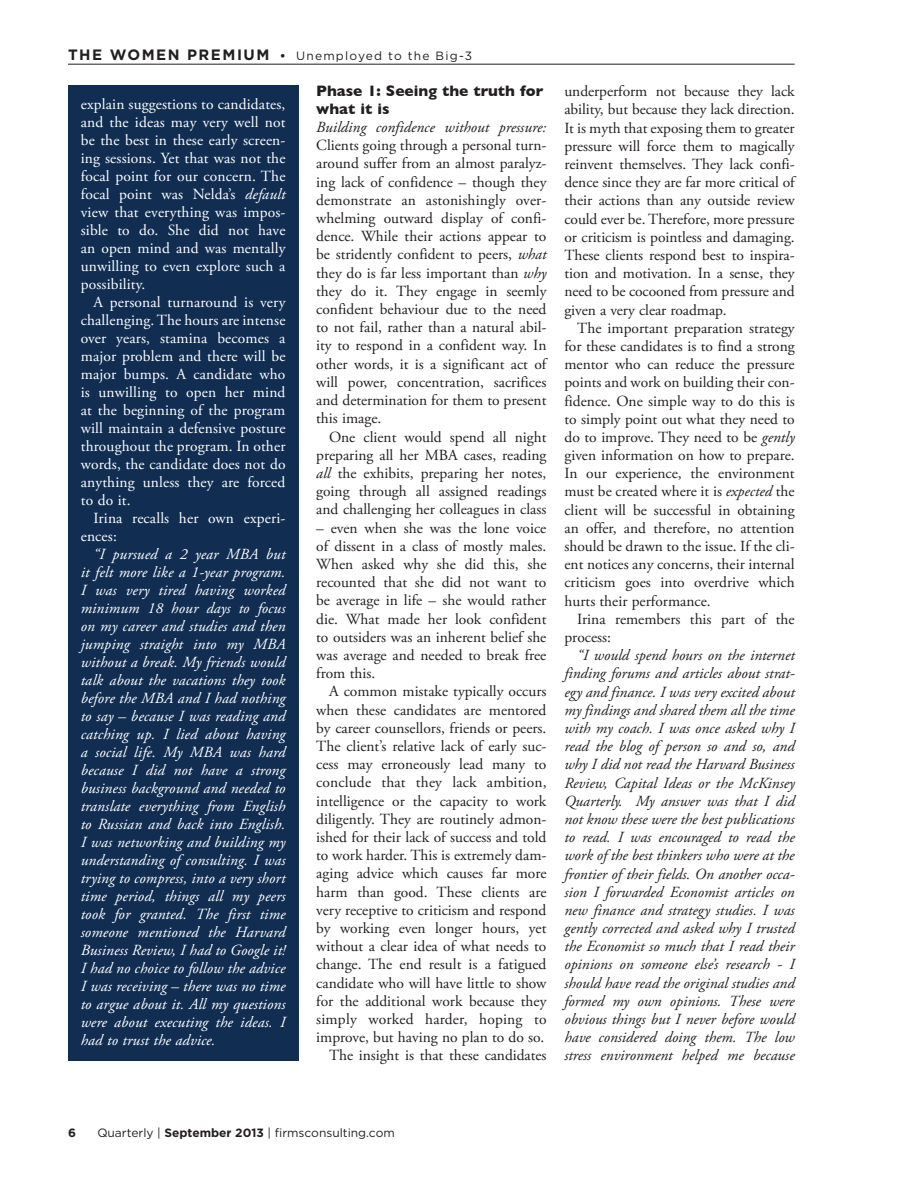
<style>
.page{position:relative;width:918px;height:1188px;background:#fff}
.page>*{position:absolute;margin:0;border:0;box-sizing:border-box;transform-origin:0 0}
.Body_indent{font:15.45px/18.1px "Adobe Garamond Pro";color:#231f20;text-align:justify}
.Body_indent-2{font:italic 15.45px/18px "Adobe Garamond Pro";letter-spacing:.01em;color:#fff;text-align:justify}
.Body_indent-3{font:italic 15.45px/18.1px "Adobe Garamond Pro";color:#231f20;text-align:justify}
.Body_indent-4{font:15.45px/18px "Adobe Garamond Pro";letter-spacing:.01em;color:#fff;text-align:justify}
.Subtitle{font:700 15.45px/18.1px "Gill Sans";color:#231f20}
.t1{font:12px "Gotham";color:#231f20}
.t2{font:12px "Gotham";letter-spacing:.1em;color:#231f20}
.t3{font:700 12px "Gotham";color:#231f20}
.s1{font-weight:700;font-size:15px}
.s2{font-weight:700}
.s3{font-style:italic}
</style>
<div class="page">
<hr style="left:68px;top:64px;width:727px;height:1px;background:#231f20">
<div style="left:68px;top:85px;width:230px;height:975px;background:#112e52"></div>
<p class="t2" style="left:68px;top:49px;width:406px"><span class="s1">THE WOMEN PREMIUM</span> <span class="s2">•</span> Unemployed to the Big-3</p>
<p class="Body_indent-4" style="left:81px;top:96px;width:206px">explain suggestions to candidates, and the ideas may very well not be the best in these early screen&shy;ing sessions. Yet that was not the focal point for our concern. The focal point was Nelda’s <span class="s3">default </span>view that everything was impos&shy;sible to do. She did not have an open mind and was mentally unwilling to even explore such a possibility.</p>
<p class="Body_indent-4" style="left:81px;top:294px;width:206px;text-indent:13px">A personal turnaround is very challenging. The hours are intense over years, stamina becomes a major problem and there will be major bumps. A candidate who is unwilling to open her mind at the beginning of the program will maintain a defensive posture throughout the program. In other words, the candidate does not do anything unless they are forced to do it.</p>
<p class="Body_indent-4" style="left:81px;top:510px;width:206px;text-indent:13px">Irina recalls her own experi&shy;ences:</p>
<p class="Body_indent-2" style="left:81px;top:546px;width:206px;text-indent:13px">“I pursued a 2 year MBA but it felt more like a 1-year program.<br>I was very tired having worked minimum 18 hour days to focus on my career and studies and then jumping straight into my MBA without a break. My friends would talk about the vacations they took before the MBA and I had nothing to say – because I was reading and catching up. I lied about having a social life. My MBA was hard because I did not have a strong business background and needed to translate everything from English to Russian and back into English.<br>I was networking and building my understanding of consulting. I was trying to compress, into a very short time period, things all my peers took for granted. The first time someone mentioned the Harvard Business Review, I had to Google it!<br>I had no choice to follow the advice I was receiving – there was no time to argue about it. All my questions were about executing the ideas. I had to trust the advice.</p>
<p class="Subtitle" style="left:316px;top:81px;width:229px">Phase 1: Seeing the truth for what it is</p>
<p class="Body_indent" style="left:316px;top:119px;width:232px"><span class="s3">Building confidence without pressure:<br></span>Clients going through a personal turn&shy;around suffer from an almost paralyz&shy;ing lack of confidence – though they demonstrate an astonishingly over&shy;whelming outward display of confi&shy;dence. While their actions appear to be stridently confident to peers, <span class="s3">what </span>they do is far less important than <span class="s3">why </span>they do it. They engage in seemly confident behaviour due to the need to not fail, rather than a natural abil&shy;ity to respond in a confident way. In other words, it is a significant act of will power, concentration, sacrifices and determination for them to present this image.</p>
<p class="Body_indent" style="left:316px;top:428px;width:232px;text-indent:13px">One client would spend all night preparing all her MBA cases, reading <span class="s3">all</span> the exhibits, preparing her notes, going through all assigned readings and challenging her colleagues in class</p>
<p class="Body_indent" style="left:316px;top:519px;width:232px">– even when she was the lone voice of dissent in a class of mostly males.<br>When asked why she did this, she recounted that she did not want to be average in life – she would rather die. What made her look confident to outsiders was an inherent belief she was average and needed to break free from this.</p>
<p class="Body_indent" style="left:316px;top:683px;width:232px;text-indent:13px">A common mistake typically occurs when these candidates are mentored by career counsellors, friends or peers.<br>The client’s relative lack of early suc&shy;cess may erroneously lead many to conclude that they lack ambition, intelligence or the capacity to work diligently. They are routinely admon&shy;ished for their lack of success and told to work harder. This is extremely dam&shy;aging advice which causes far more harm than good. These clients are very receptive to criticism and respond by working even longer hours, yet without a clear idea of what needs to change. The end result is a fatigued candidate who will have little to show for the additional work because they simply worked harder, hoping to improve, but having no plan to do so.</p>
<p class="Body_indent" style="left:329px;top:1047px;width:219px">The insight is that these candidates</p>
<p class="Body_indent" style="left:564px;top:83px;width:232px">underperform not because they lack ability, but because they lack direction.<br>It is myth that exposing them to greater pressure will force them to magically reinvent themselves. They lack confi&shy;dence since they are far more critical of their actions than any outside review could ever be. Therefore, more pressure or criticism is pointless and damaging.<br>These clients respond best to inspira&shy;tion and motivation. In a sense, they need to be cocooned from pressure and given a very clear roadmap.</p>
<p class="Body_indent" style="left:564px;top:319px;width:232px;text-indent:13px">The important preparation strategy for these candidates is to find a strong mentor who can reduce the pressure points and work on building their con&shy;fidence. One simple way to do this is to simply point out what they need to do to improve. They need to be <span class="s3">gently </span>given information on how to prepare.<br>In our experience, the environment must be created where it is <span class="s3">expected</span> the client will be successful in obtaining an offer, and therefore, no attention should be drawn to the issue. If the cli&shy;ent notices any concerns, their internal criticism goes into overdrive which hurts their performance.</p>
<p class="Body_indent" style="left:564px;top:610px;width:232px;text-indent:13px">Irina remembers this part of the process:</p>
<p class="Body_indent-3" style="left:564px;top:647px;width:232px;text-indent:13px">“I would spend hours on the internet finding forums and articles about strat&shy;egy and finance. I was very excited about my findings and shared them all the time with my coach. I was once asked why I read the blog of person so and so, and why I did not read the Harvard Business Review, Capital Ideas or the McKinsey Quarterly. My answer was that I did not know these were the best publications to read. I was encouraged to read the work of the best thinkers who were at the frontier of their fields. On another occa&shy;sion I forwarded Economist articles on new finance and strategy studies. I was gently corrected and asked why I trusted the Economist so much that I read their opinions on someone else’s research - I should have read the original studies and formed my own opinions. These were obvious things but I never before would have considered doing them. The low stress environment helped me because</p>
<p class="t3" style="left:68px;top:1126px;width:9px">6</p>
<p class="t1" style="left:97px;top:1126px;width:299px">Quarterly | <span class="s2">SEPTEMBER 2013</span> | firmsconsulting.com</p>
</div>
